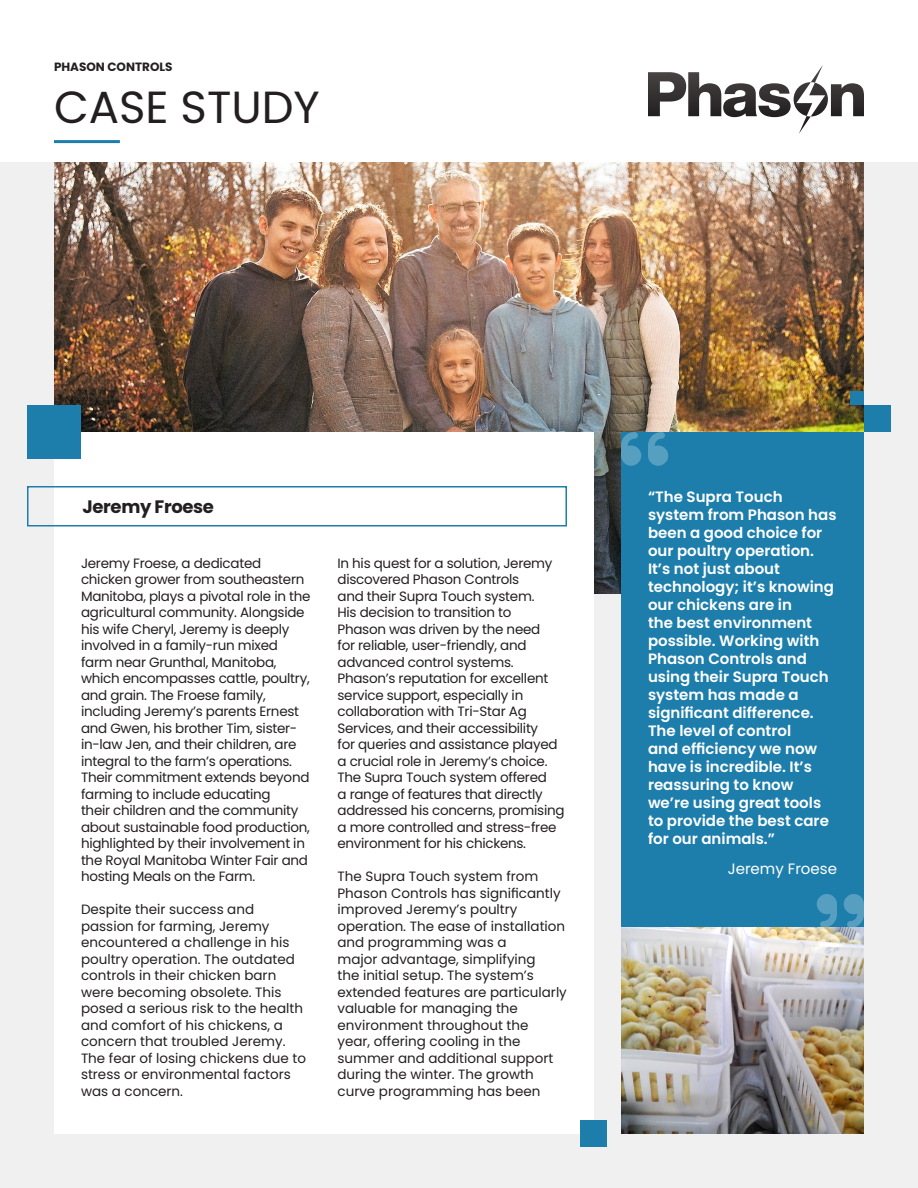
<style>
.page{position:relative;width:918px;height:1188px;background:#fff}
.page>*{position:absolute;margin:0;border:0;box-sizing:border-box;transform-origin:0 0}
.Big_Title{font:45px "Poppins";color:#231f20}
.t1{font:700 18px "Poppins";letter-spacing:-.02em;color:#231f20}
.Opinion{font:600 15px/18px "Poppins";color:#fff}
.Author{font:15px "Poppins";color:#fff}
.t2{font:13.5px/16.5px "Poppins";letter-spacing:-.02em;color:#231f20}
.t3{font:13.5px/16.5px "Poppins";color:#231f20}
.Contact{font:700 12px "Poppins";color:#231f20}
</style>
<div class="page">
<div style="left:0;top:162px;width:918px;height:1026px;background:#f0f0f0"></div>
<img style="left:54px;top:162px;width:810px;height:432px">
<div style="left:621px;top:432px;width:243px;height:496px;background:#1d7eac"></div>
<div style="left:54px;top:432px;width:540px;height:702px;background:#fff"></div>
<div style="left:864px;top:405px;width:27px;height:27px;background:#1d7eac"></div>
<div style="left:27px;top:405px;width:54px;height:54px;background:#1d7eac"></div>
<div style="left:850px;top:392px;width:14px;height:13px;background:#1d7eac"></div>
<div style="left:27px;top:486px;width:540px;height:40px;border:2px solid #1d7eac"></div>
<div style="left:580px;top:1120px;width:28px;height:28px;background:#1d7eac"></div>
<hr style="left:54px;top:140px;width:66px;height:3px;background:#1d7eac">
<svg style="left:621px;top:432px;width:47px;height:34px"></svg>
<svg style="left:817px;top:894px;width:47px;height:34px"></svg>
<svg style="left:648px;top:65px;width:216px;height:69px"></svg>
<img style="left:621px;top:928px;width:243px;height:206px">
<p class="Contact" style="left:54px;top:60px;width:120px">PHASON CONTROLS</p>
<p class="Big_Title" style="left:54px;top:81px;width:267px">CASE STUDY</p>
<p class="t1" style="left:82px;top:496px;width:133px">Jeremy Froese</p>
<p class="t2" style="left:81px;top:555px;width:231px">Jeremy Froese, a dedicated chicken grower from southeastern Manitoba, plays a pivotal role in the agricultural community. Alongside his wife Cheryl, Jeremy is deeply involved in a family-run mixed farm near Grunthal, Manitoba, which encompasses cattle, poultry, and grain. The Froese family, including Jeremy’s parents Ernest and Gwen, his brother Tim, sister&shy;in-law Jen, and their children, are integral to the farm’s operations.<br>Their commitment extends beyond farming to include educating<br>their children and the community about sustainable food production, highlighted by their involvement in the Royal Manitoba Winter Fair and hosting Meals on the Farm.</p>
<p class="t3" style="left:81px;top:901px;width:227px">Despite their success and passion for farming, Jeremy encountered a challenge in his poultry operation. The outdated controls in their chicken barn were becoming obsolete. This posed a serious risk to the health and comfort of his chickens, a concern that troubled Jeremy.<br>The fear of losing chickens due to stress or environmental factors was a concern.</p>
<p class="t2" style="left:338px;top:555px;width:229px">In his quest for a solution, Jeremy discovered Phason Controls<br>and their Supra Touch system.<br>His decision to transition to<br>Phason was driven by the need<br>for reliable, user-friendly, and advanced control systems.<br>Phason’s reputation for excellent service support, especially in collaboration with Tri-Star Ag<br>Services, and their accessibility<br>for queries and assistance played a crucial role in Jeremy’s choice.<br>The Supra Touch system offered<br>a range of features that directly addressed his concerns, promising a more controlled and stress-free environment for his chickens.</p>
<p class="t3" style="left:338px;top:868px;width:231px">The Supra Touch system from<br>Phason Controls has significantly improved Jeremy’s poultry operation. The ease of installation and programming was a<br>major advantage, simplifying<br>the initial setup. The system’s extended features are particularly valuable for managing the environment throughout the<br>year, offering cooling in the summer and additional support during the winter. The growth curve programming has been</p>
<p class="Opinion" style="left:648px;top:488px;width:190px">“The Supra Touch system from Phason has been a good choice for our poultry operation.<br>It’s not just about technology; it’s knowing our chickens are in<br>the best environment possible. Working with<br>Phason Controls and using their Supra Touch system has made a significant difference.<br>The level of control<br>and efficiency we now have is incredible. It’s reassuring to know we’re using great tools to provide the best care for our animals.”</p>
<p class="Author" style="left:728px;top:860px;width:111px">Jeremy Froese</p>
</div>
